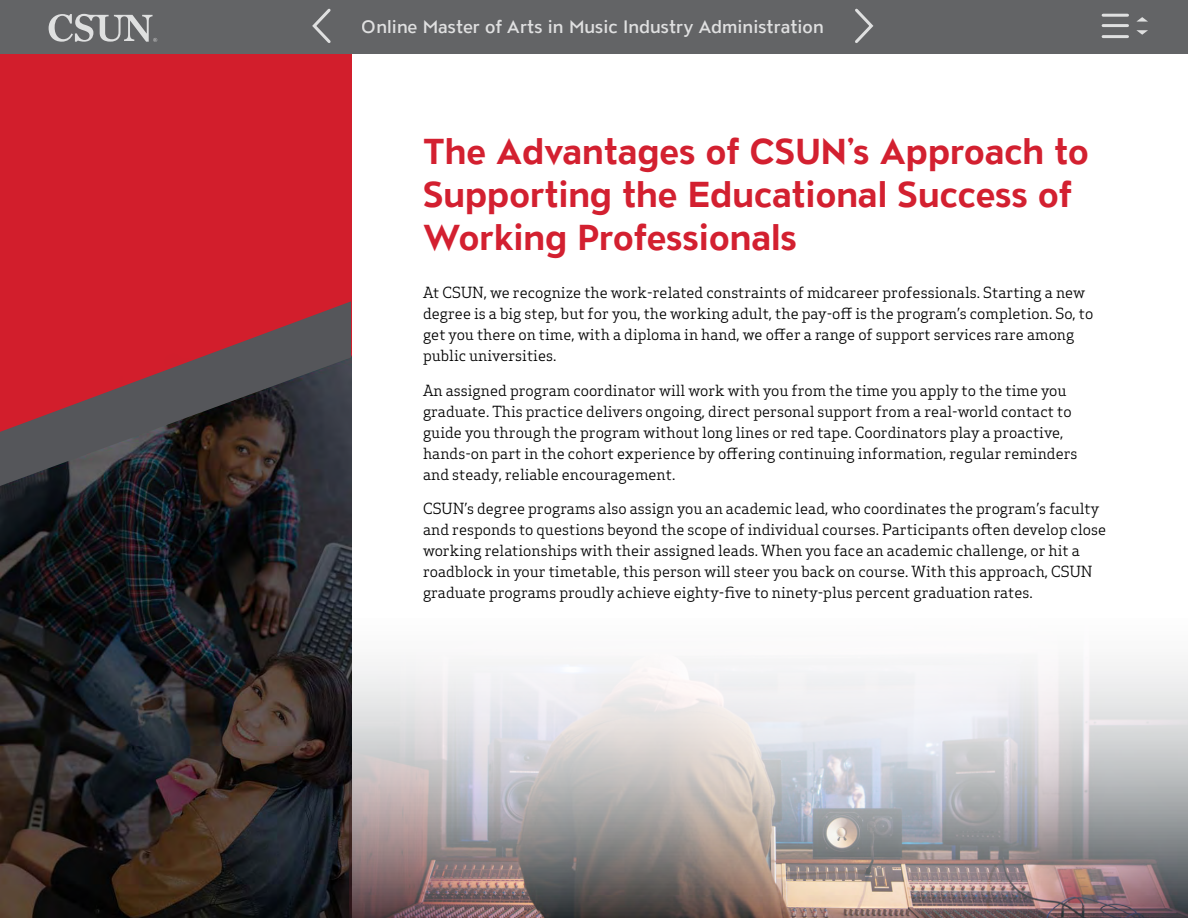
<style>
.page{position:relative;width:1188px;height:918px;background:#fff}
.page>*{position:absolute;margin:0;border:0;box-sizing:border-box;transform-origin:0 0}
.Title_smaller{font:700 36px/43.2px "ATC Overlook";color:#d32030}
.t1{font:500 18px "ATC Overlook";color:#fff}
.Body_copy{font:15px/21px "Apex Serif";color:#000}
</style>
<div class="page">
<img style="left:0;top:54px;width:351px;height:864px">
<img style="left:350px;top:618px;width:838px;height:300px">
<svg style="left:0;top:301px;width:351px;height:185px;background:#75343b"></svg>
<div style="left:0;top:0;width:1188px;height:54px;background:#636466"></div>
<svg style="left:1136px;top:17px;width:12px;height:5px"></svg>
<svg style="left:1136px;top:30px;width:12px;height:5px"></svg>
<hr style="left:1103px;top:14px;width:25px;height:3px;background:#fff">
<hr style="left:1103px;top:24px;width:25px;height:3px;background:#fff">
<hr style="left:1103px;top:35px;width:25px;height:3px;background:#fff">
<svg style="left:49px;top:14px;width:108px;height:28px"></svg>
<svg style="left:855px;top:8px;width:19px;height:35px"></svg>
<svg style="left:312px;top:8px;width:19px;height:35px"></svg>
<p class="t1" style="left:362px;top:16px;width:464px">Online Master of Arts in Music Industry Administration</p>
<h2 class="Title_smaller" style="left:423px;top:132px;width:667px">The Advantages of CSUN’s Approach to<br>Supporting the Educational Success of<br>Working Professionals</h2>
<p class="Body_copy" style="left:423px;top:282px;width:672px">At CSUN, we recognize the work-related constraints of midcareer professionals. Starting a new degree is a big step, but for you, the working adult, the pay-off is the program’s completion. So, to get you there on time, with a diploma in hand, we offer a range of support services rare among public universities.</p>
<p class="Body_copy" style="left:423px;top:380px;width:656px">An assigned program coordinator will work with you from the time you apply to the time you graduate. This practice delivers ongoing, direct personal support from a real-world contact to guide you through the program without long lines or red tape. Coordinators play a proactive, hands-on part in the cohort experience by offering continuing information, regular reminders and steady, reliable encouragement.</p>
<p class="Body_copy" style="left:423px;top:498px;width:685px">CSUN’s degree programs also assign you an academic lead, who coordinates the program’s faculty and responds to questions beyond the scope of individual courses. Participants often develop close working relationships with their assigned leads. When you face an academic challenge, or hit a roadblock in your timetable, this person will steer you back on course. With this approach, CSUN graduate programs proudly achieve eighty-five to ninety-plus percent graduation rates.</p>
</div>
